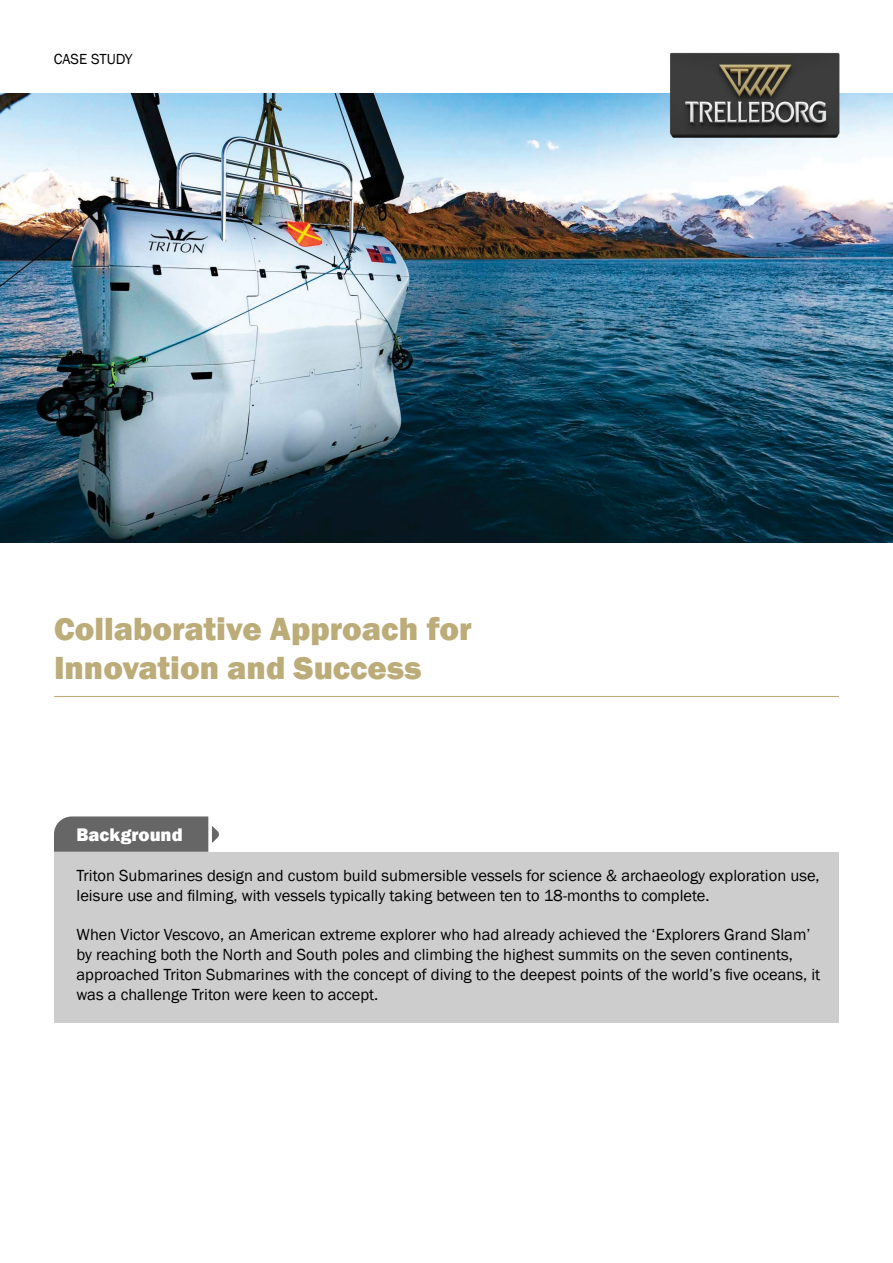
<style>
.page{position:relative;width:893px;height:1263px;background:#fff}
.page>*{position:absolute;margin:0;border:0;box-sizing:border-box;transform-origin:0 0}
.t1{font:800 33px/39.6px "Franklin Gothic";color:#bcac79}
.t2{font:800 18.75px "Franklin Gothic";color:#fff}
.t3{font:16.5px/19.8px "Franklin Gothic";color:#000}
.t4{font:15px "Franklin Gothic";color:#000}
</style>
<div class="page">
<img style="left:0;top:94px;width:893px;height:448px">
<img style="left:670px;top:53px;width:170px;height:85px">
<hr style="left:54px;top:696px;width:785px;height:1px;background:#bcac79">
<div style="left:54px;top:852px;width:785px;height:171px;background:#cdcdcd"></div>
<svg style="left:54px;top:816px;width:165px;height:36px;background:#727272"></svg>
<p class="t4" style="left:54px;top:50px;width:80px">CASE STUDY</p>
<h1 class="t1" style="left:54px;top:609px;width:419px">Collaborative Approach for<br>Innovation and Success</h1>
<p class="t2" style="left:77px;top:823px;width:108px">Background</p>
<p class="t3" style="left:77px;top:866px;width:745px">Triton Submarines design and custom build submersible vessels for science &amp; archaeology exploration use, leisure use and filming, with vessels typically taking between ten to 18-months to complete.</p>
<p class="t3" style="left:77px;top:925px;width:745px">When Victor Vescovo, an American extreme explorer who had already achieved the ‘Explorers Grand Slam’ by reaching both the North and South poles and climbing the highest summits on the seven continents, approached Triton Submarines with the concept of diving to the deepest points of the world’s five oceans, it was a challenge Triton were keen to accept.</p>
</div>
